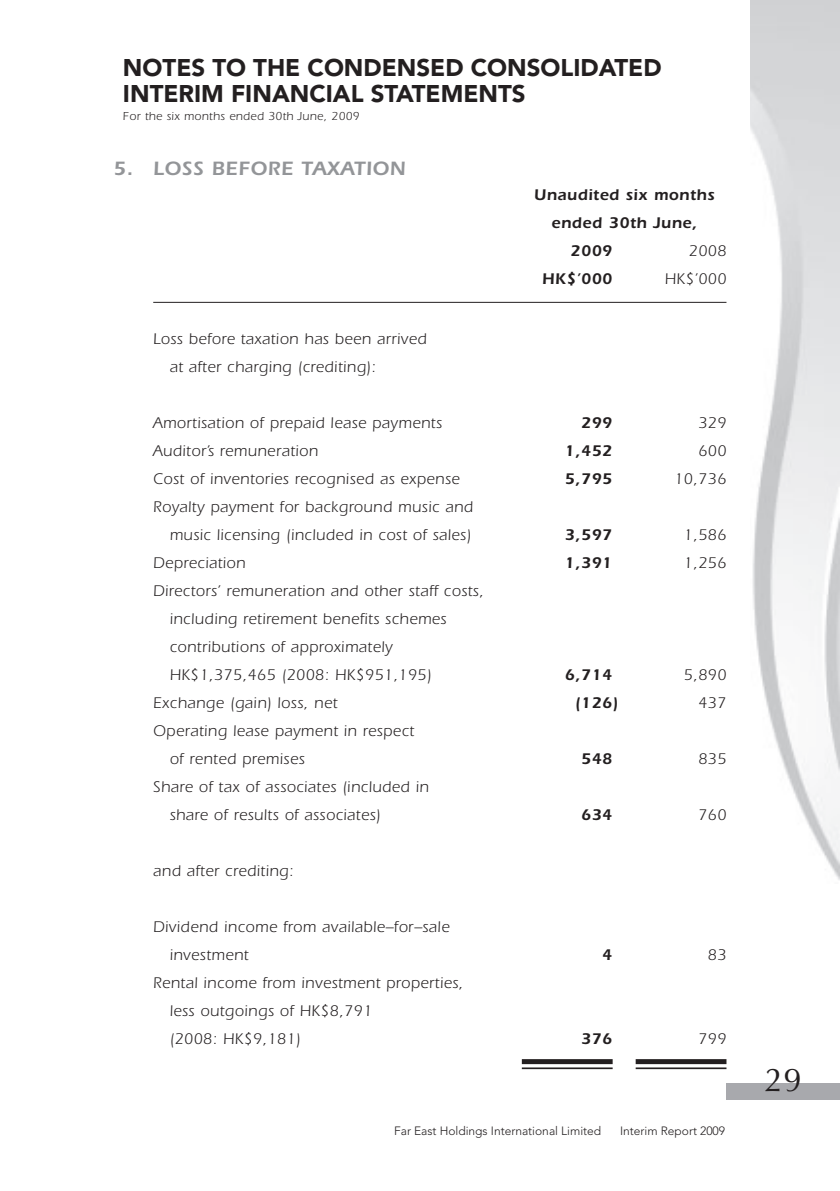
<style>
.page{position:relative;width:840px;height:1191px;background:#fff}
.page>*{position:absolute;margin:0;border:0;box-sizing:border-box;transform-origin:0 0}
.t1{font:33px "Optima LT Std";color:#231f20}
.t2{font:900 24px/26px "Avenir LT Std";color:#231f20}
.t3{font:600 20px "ITC Eras Std";letter-spacing:.03em;color:#939598}
.t4{font:16px/28px "ITC Eras Std";letter-spacing:.03em;color:#231f20}
.t5{font:600 16px "ITC Eras Std";letter-spacing:.03em;color:#231f20}
.t6{font:300 12px "Avenir LT Std";color:#231f20}
.t7{font:12px "ITC Eras Std";letter-spacing:.03em;color:#231f20}
</style>
<div class="page">
<img style="left:750px;top:0;width:89px;height:880px">
<div style="left:726px;top:1083px;width:113px;height:17px;background:#a8a9ad"></div>
<hr style="left:153px;top:302px;width:573px;height:1px;background:#231f20">
<div style="left:521px;top:1059px;width:91px;height:5px;background:#231f20"></div>
<hr style="left:521px;top:1067px;width:91px;height:2px;background:#231f20">
<div style="left:635px;top:1059px;width:91px;height:5px;background:#231f20"></div>
<hr style="left:635px;top:1067px;width:91px;height:2px;background:#231f20">
<h2 class="t2" style="left:123px;top:55px;width:540px">NOTES TO THE CONDENSED CONSOLIDATED<br>INTERIM FINANCIAL STATEMENTS</h2>
<p class="t7" style="left:123px;top:112px;width:238px">For the six months ended 30th June, 2009</p>
<p class="t3" style="left:113px;top:161px;width:293px">5. LOSS BEFORE TAXATION</p>
<p class="t4" style="left:170px;top:326px;width:258px;text-indent:-16px">Loss before taxation has been arrived at after charging (crediting):</p>
<p class="t5" style="left:534px;top:189px;width:182px">Unaudited six months</p>
<p class="t5" style="left:551px;top:217px;width:147px">ended 30th June,</p>
<p class="t5" style="left:570px;top:245px;width:44px">2009</p>
<p class="t4" style="left:688px;top:238px;width:39px">2008</p>
<p class="t5" style="left:542px;top:273px;width:72px">HK$’000</p>
<p class="t4" style="left:664px;top:266px;width:63px">HK$’000</p>
<p class="t4" style="left:153px;top:410px;width:290px">Amortisation of prepaid lease payments</p>
<p class="t5" style="left:580px;top:417px;width:33px">299</p>
<p class="t4" style="left:698px;top:410px;width:30px">329</p>
<p class="t4" style="left:153px;top:438px;width:166px">Auditor’s remuneration</p>
<p class="t5" style="left:564px;top:445px;width:49px">1,452</p>
<p class="t4" style="left:698px;top:438px;width:30px">600</p>
<p class="t4" style="left:153px;top:466px;width:308px">Cost of inventories recognised as expense</p>
<p class="t5" style="left:564px;top:473px;width:49px">5,795</p>
<p class="t4" style="left:674px;top:466px;width:53px">10,736</p>
<p class="t4" style="left:153px;top:494px;width:321px;text-align:right">Royalty payment for background music and music licensing (included in cost of sales)</p>
<p class="t5" style="left:564px;top:529px;width:49px">3,597</p>
<p class="t4" style="left:683px;top:522px;width:44px">1,586</p>
<p class="t4" style="left:153px;top:550px;width:94px">Depreciation</p>
<p class="t5" style="left:564px;top:557px;width:49px">1,391</p>
<p class="t4" style="left:683px;top:550px;width:44px">1,256</p>
<p class="t4" style="left:170px;top:578px;width:315px;text-indent:-16px">Directors’ remuneration and other staff costs, including retirement benefits schemes contributions of approximately HK$1,375,465 (2008: HK$951,195)</p>
<p class="t5" style="left:564px;top:669px;width:49px">6,714</p>
<p class="t4" style="left:683px;top:662px;width:44px">5,890</p>
<p class="t4" style="left:153px;top:690px;width:185px">Exchange (gain) loss, net</p>
<p class="t5" style="left:574px;top:697px;width:45px">(126)</p>
<p class="t4" style="left:698px;top:690px;width:30px">437</p>
<p class="t4" style="left:170px;top:718px;width:246px;text-indent:-16px">Operating lease payment in respect of rented premises</p>
<p class="t5" style="left:580px;top:753px;width:33px">548</p>
<p class="t4" style="left:698px;top:746px;width:30px">835</p>
<p class="t4" style="left:170px;top:774px;width:260px;text-indent:-16px">Share of tax of associates (included in share of results of associates)</p>
<p class="t4" style="left:153px;top:858px;width:142px">and after crediting:</p>
<p class="t4" style="left:170px;top:914px;width:281px;text-indent:-16px">Dividend income from available–for–sale investment</p>
<p class="t4" style="left:170px;top:970px;width:295px;text-indent:-16px">Rental income from investment properties, less outgoings of HK$8,791<br>(2008: HK$9,181)</p>
<p class="t5" style="left:580px;top:809px;width:33px">634</p>
<p class="t4" style="left:698px;top:802px;width:30px">760</p>
<p class="t5" style="left:602px;top:949px;width:12px">4</p>
<p class="t4" style="left:707px;top:942px;width:20px">83</p>
<p class="t5" style="left:580px;top:1033px;width:33px">376</p>
<p class="t4" style="left:698px;top:1026px;width:30px">799</p>
<p class="t6" style="left:394px;top:1123px;width:208px">Far East Holdings International Limited</p>
<p class="t6" style="left:619px;top:1123px;width:106px">Interim Report 2009</p>
<h1 class="t1" style="left:764px;top:1067px;width:38px">29</h1>
</div>
